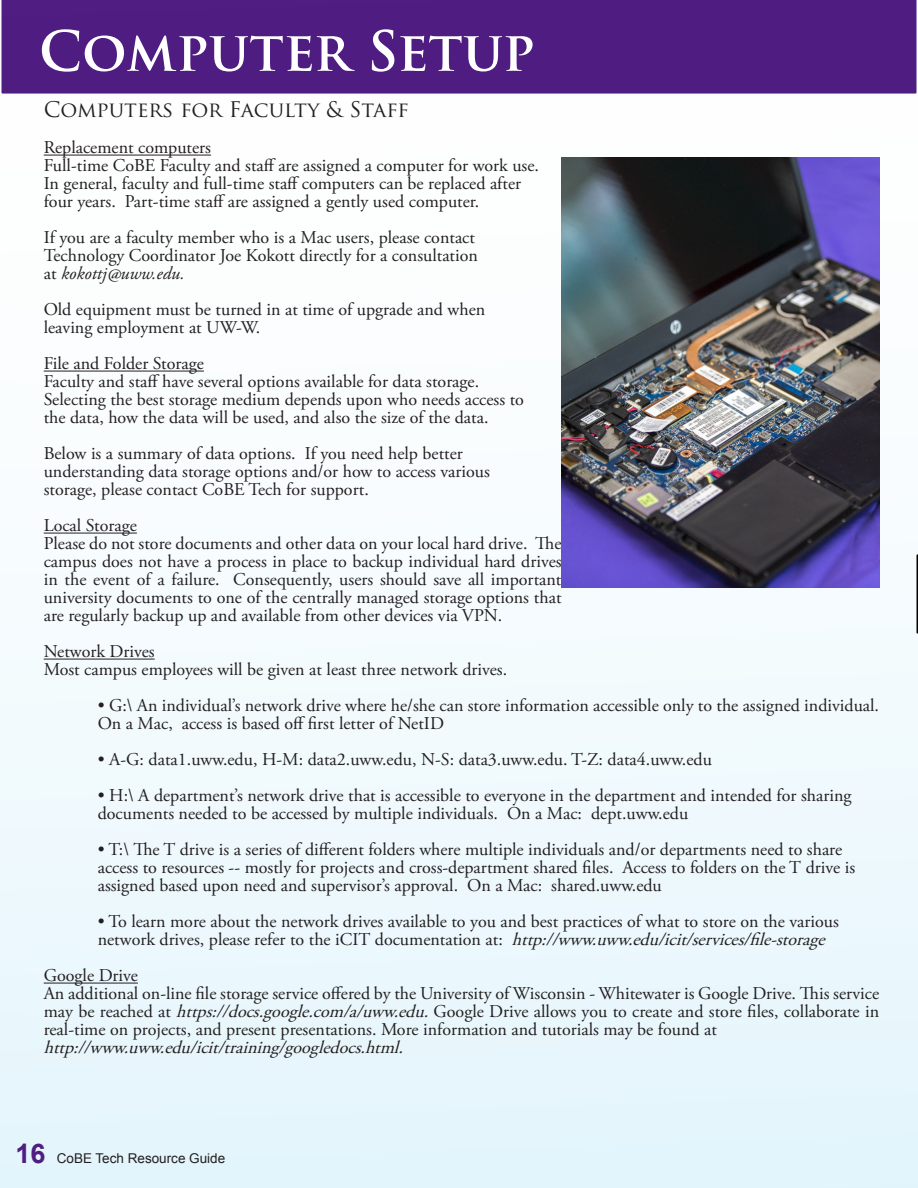
<style>
.page{position:relative;width:918px;height:1188px;background:#fff}
.page>*{position:absolute;margin:0;border:0;box-sizing:border-box;transform-origin:0 0}
.tittle_3{font:700 54px "Trajan Pro";color:#fff}
.t1{font:21px "Trajan Pro";color:#231f20}
.t2{font:18px/18px "Adobe Garamond Pro";color:#231f20;text-align:justify}
.t3{font:italic 18px "Adobe Garamond Pro";color:#231f20}
.t4{font:italic 18px "Adobe Garamond Pro";color:#231f20}
.t5{font:13.5px "Arial";color:#231f20}
.s1{font-style:normal}
.s2{font-style:italic}
.s3{font-weight:700;font-size:27px;color:#501d82}
</style>
<div class="page">
<div style="left:0;top:0;width:918px;height:1188px;background:linear-gradient(to bottom,#fffffe,#e5f5fc)"></div>
<svg style="left:915px;top:553px;width:3px;height:82px"></svg>
<svg style="left:917px;top:1141px;width:1px;height:47px"></svg>
<div style="left:0;top:0;width:918px;height:95px;background:#4f1c81"></div>
<hr style="left:44px;top:155px;width:167px;height:1px;background:#231f20">
<hr style="left:44px;top:371px;width:160px;height:1px;background:#231f20">
<hr style="left:44px;top:533px;width:93px;height:1px;background:#231f20">
<hr style="left:44px;top:659px;width:111px;height:1px;background:#231f20">
<hr style="left:44px;top:983px;width:94px;height:1px;background:#231f20">
<img style="left:562px;top:158px;width:317px;height:430px">
<p class="tittle_3" style="left:39px;top:18px;width:497px">COMPUTER SETUP</p>
<p class="t1" style="left:44px;top:96px;width:367px">Computers for Faculty &amp; Staff</p>
<p class="t2" style="left:44px;top:139px;width:169px">Replacement computers</p>
<p class="t2" style="left:44px;top:157px;width:497px">Full-time CoBE Faculty and staff are assigned a computer for work use.</p>
<p class="t2" style="left:44px;top:175px;width:479px">In general, faculty and full-time staff computers can be replaced after</p>
<p class="t2" style="left:44px;top:193px;width:437px">four years. Part-time staff are assigned a gently used computer.</p>
<p class="t2" style="left:44px;top:229px;width:433px">If you are a faculty member who is a Mac users, please contact</p>
<p class="t2" style="left:44px;top:247px;width:436px">Technology Coordinator Joe Kokott directly for a consultation</p>
<p class="t4" style="left:44px;top:263px;width:142px"><span class="s1">at</span> kokottj@uww.edu.</p>
<p class="t2" style="left:44px;top:301px;width:443px">Old equipment must be turned in at time of upgrade and when</p>
<p class="t2" style="left:44px;top:319px;width:218px">leaving employment at UW-W.</p>
<p class="t2" style="left:44px;top:355px;width:162px">File and Folder Storage</p>
<p class="t2" style="left:44px;top:373px;width:437px">Faculty and staff have several options available for data storage.</p>
<p class="t2" style="left:44px;top:391px;width:482px">Selecting the best storage medium depends upon who needs access to</p>
<p class="t2" style="left:44px;top:409px;width:446px">the data, how the data will be used, and also the size of the data.</p>
<p class="t2" style="left:44px;top:445px;width:421px">Below is a summary of data options. If you need help better</p>
<p class="t2" style="left:44px;top:463px;width:448px">understanding data storage options and/or how to access various</p>
<p class="t2" style="left:44px;top:481px;width:327px">storage, please contact CoBE Tech for support.</p>
<p class="t2" style="left:44px;top:517px;width:95px">Local Storage</p>
<p class="t2" style="left:44px;top:535px;width:519px">Please do not store documents and other data on your local hard drive. The campus does not have a process in place to backup individual hard drives in the event of a failure. Consequently, users should save all important university documents to one of the centrally managed storage options that are regularly backup up and available from other devices via VPN.</p>
<p class="t2" style="left:44px;top:643px;width:112px">Network Drives</p>
<p class="t2" style="left:44px;top:661px;width:465px">Most campus employees will be given at least three network drives.</p>
<p class="t2" style="left:98px;top:697px;width:783px">• G:\ An individual’s network drive where he/she can store information accessible only to the assigned individual.</p>
<p class="t2" style="left:98px;top:715px;width:348px">On a Mac, access is based off first letter of NetID</p>
<p class="t2" style="left:98px;top:751px;width:616px">• A-G: data1.uww.edu, H-M: data2.uww.edu, N-S: data3.uww.edu. T-Z: data4.uww.edu</p>
<p class="t2" style="left:98px;top:787px;width:755px">• H:\ A department’s network drive that is accessible to everyone in the department and intended for sharing documents needed to be accessed by multiple individuals. On a Mac: dept.uww.edu</p>
<p class="t2" style="left:98px;top:841px;width:759px;text-align:left">• T:\ The T drive is a series of different folders where multiple individuals and/or departments need to share access to resources -- mostly for projects and cross-department shared files. Access to folders on the T drive is assigned based upon need and supervisor’s approval. On a Mac: shared.uww.edu</p>
<p class="t2" style="left:98px;top:913px;width:743px">• To learn more about the network drives available to you and best practices of what to store on the various</p>
<p class="t2" style="left:98px;top:931px;width:735px">n e two rk d r ive s , p l e as e r e fe r t o th e i C I T d o c u m e n t a t i o n a t : <span class="s2">http://www.uww.edu/icit/services/file-storage</span></p>
<p class="t2" style="left:44px;top:967px;width:96px">Google Drive</p>
<p class="t2" style="left:44px;top:985px;width:837px">An additional on-line file storage service offered by the University of Wisconsin - Whitewater is Google Drive. This service may be reached at <span class="s2">https://docs.google.com/a/uww.edu.</span>Google Drive allows you to create and store files, collaborate in real-time on projects, and present presentations. More information and tutorials may be found at</p>
<p class="t3" style="left:44px;top:1037px;width:367px">http://www.uww.edu/icit/training/googledocs.html.</p>
<p class="t5" style="left:15px;top:1149px;width:211px"><span class="s3">16</span> CoBE Tech Resource Guide</p>
</div>
